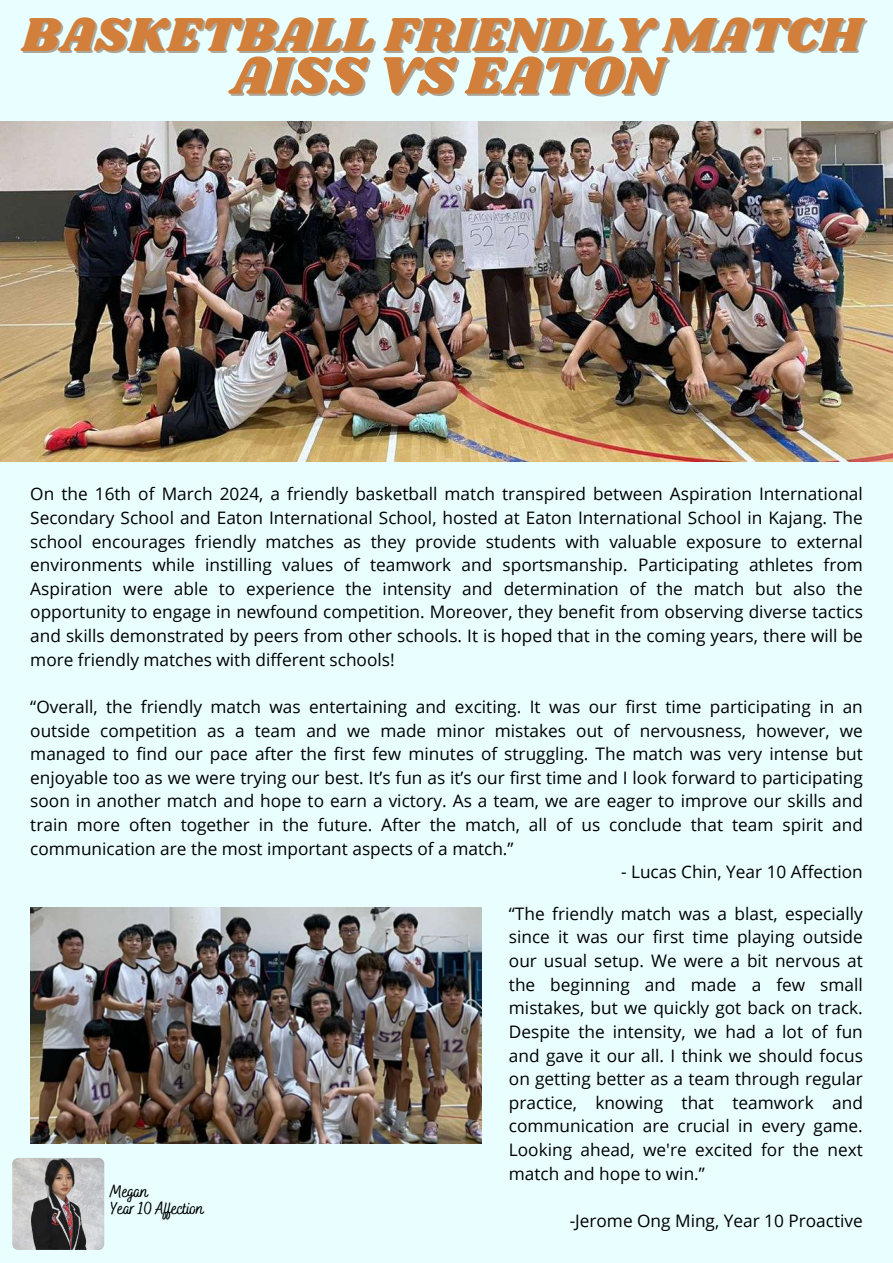
<style>
.page{position:relative;width:893px;height:1263px;background:#e9feff}
.page>*{position:absolute;margin:0;border:0;box-sizing:border-box;transform-origin:0 0}
.t1{font:54.75px "Shrikhand";color:#d17f3b}
.t2{font:49.5px "Shrikhand";color:#d17f3b}
.t3{font:500 17.7px/17.4px "Bakerie Smooth";letter-spacing:-.02em;color:#000}
.t4{font:17.25px/23.6px "Open Sans";color:#000;text-align:justify}
</style>
<div class="page">
<img style="left:0;top:121px;width:893px;height:341px">
<img style="left:12px;top:1158px;width:92px;height:92px;border-radius:6px">
<img style="left:30px;top:907px;width:451px;height:237px">
<h2 class="t2" style="left:22px;top:0;width:840px">BASKETBALL FRIENDLY MATCH</h2>
<h1 class="t1" style="left:230px;top:37px;width:433px">AISS VS EATON</h1>
<p class="t4" style="left:30px;top:482px;width:834px">On the 16th of March 2024, a friendly basketball match transpired between Aspiration International Secondary School and Eaton International School, hosted at Eaton International School in Kajang. The school encourages friendly matches as they provide students with valuable exposure to external environments while instilling values of teamwork and sportsmanship. Participating athletes from Aspiration were able to experience the intensity and determination of the match but also the opportunity to engage in newfound competition. Moreover, they benefit from observing diverse tactics and skills demonstrated by peers from other schools. It is hoped that in the coming years, there will be more friendly matches with different schools!</p>
<p class="t4" style="left:30px;top:694px;width:834px">“Overall, the friendly match was entertaining and exciting. It was our first time participating in an outside competition as a team and we made minor mistakes out of nervousness, however, we managed to find our pace after the first few minutes of struggling. The match was very intense but enjoyable too as we were trying our best. It’s fun as it’s our first time and I look forward to participating soon in another match and hope to earn a victory. As a team, we are eager to improve our skills and train more often together in the future. After the match, all of us conclude that team spirit and communication are the most important aspects of a match.”</p>
<p class="t4" style="left:621px;top:860px;width:243px">- Lucas Chin, Year 10 Affection</p>
<p class="t3" style="left:110px;top:1183px;width:95px">Megan<br>Year 10 Affection</p>
<p class="t4" style="left:509px;top:901px;width:355px">“The friendly match was a blast, especially since it was our first time playing outside our usual setup. We were a bit nervous at the beginning and made a few small mistakes, but we quickly got back on track.<br>Despite the intensity, we had a lot of fun and gave it our all. I think we should focus on getting better as a team through regular practice, knowing that teamwork and communication are crucial in every game.<br>Looking ahead, we're excited for the next match and hope to win.”</p>
<p class="t4" style="left:569px;top:1208px;width:295px">-Jerome Ong Ming, Year 10 Proactive</p>
</div>
